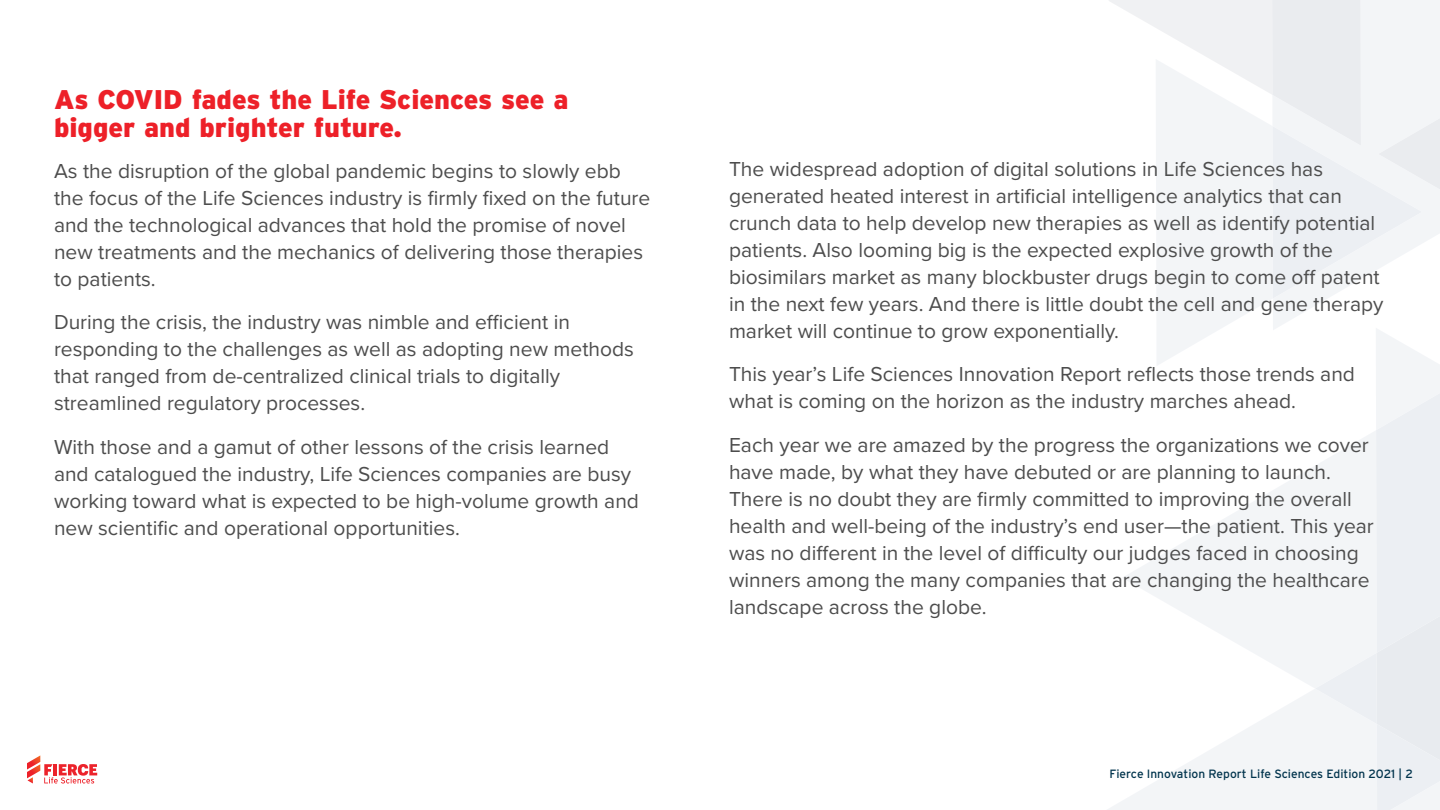
<style>
.page{position:relative;width:1440px;height:810px;background:#fff}
.page>*{position:absolute;margin:0;border:0;box-sizing:border-box;transform-origin:0 0}
.Title_1{font:900 27px/28.5px "Interstate";color:#ed2028}
.Body{font:21px/27px "Proxima Nova";color:#4d4d4d}
.t1{font:12px "Interstate";color:#01344d}
</style>
<div class="page">
<svg style="left:1108px;top:0;width:332px;height:810px"></svg>
<svg style="left:27px;top:755px;width:70px;height:29px"></svg>
<p class="Title_1" style="left:54px;top:85px;width:516px">As COVID fades the Life Sciences see a bigger and brighter future.</p>
<p class="Body" style="left:54px;top:156px;width:598px">As the disruption of the global pandemic begins to slowly ebb the focus of the Life Sciences industry is firmly fixed on the future and the technological advances that hold the promise of novel new treatments and the mechanics of delivering those therapies to patients.</p>
<p class="Body" style="left:54px;top:308px;width:581px">During the crisis, the industry was nimble and efficient in responding to the challenges as well as adopting new methods that ranged from de-centralized clinical trials to digitally streamlined regulatory processes.</p>
<p class="Body" style="left:54px;top:432px;width:586px">With those and a gamut of other lessons of the crisis learned and catalogued the industry, Life Sciences companies are busy working toward what is expected to be high-volume growth and new scientific and operational opportunities.</p>
<p class="Body" style="left:729px;top:154px;width:656px">The widespread adoption of digital solutions in Life Sciences has generated heated interest in artificial intelligence analytics that can crunch data to help develop new therapies as well as identify potential patients. Also looming big is the expected explosive growth of the biosimilars market as many blockbuster drugs begin to come off patent in the next few years. And there is little doubt the cell and gene therapy market will continue to grow exponentially.</p>
<p class="Body" style="left:729px;top:360px;width:628px">This year’s Life Sciences Innovation Report reflects those trends and what is coming on the horizon as the industry marches ahead.</p>
<p class="Body" style="left:729px;top:430px;width:646px">Each year we are amazed by the progress the organizations we cover have made, by what they have debuted or are planning to launch.<br>There is no doubt they are firmly committed to improving the overall health and well-being of the industry’s end user—the patient. This year was no different in the level of difficulty our judges faced in choosing winners among the many companies that are changing the healthcare landscape across the globe.</p>
<p class="t1" style="left:1109px;top:767px;width:305px">Fierce Innovation Report Life Sciences Edition 2021 | 2</p>
</div>
